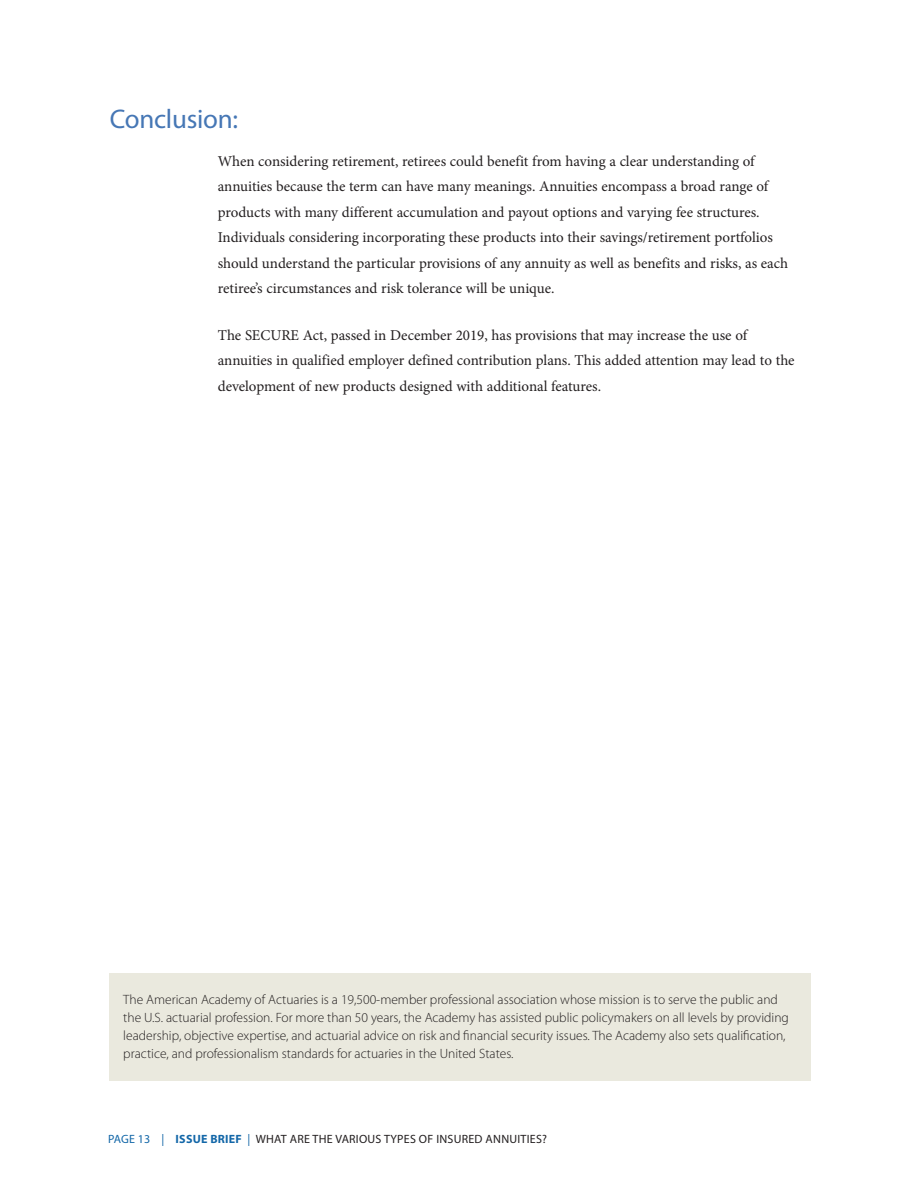
<style>
.page{position:relative;width:918px;height:1188px;background:#fff}
.page>*{position:absolute;margin:0;border:0;box-sizing:border-box;transform-origin:0 0}
.Sub_1_Blueheads{font:27px "Myriad Pro";letter-spacing:-.01em;color:#4677b5}
.text{font:15px/25.5px "Minion Pro";color:#231f20}
.t1{font:300 13.5px/18px "Myriad Pro";color:#231f20}
.t2{font:12px "Myriad Pro";letter-spacing:.02em;color:#231f20}
.s1{color:#1367a8}
.s2{font-weight:700;color:#1367a8}
</style>
<div class="page">
<div style="left:110px;top:974px;width:701px;height:108px;background:#eae9de"></div>
<p class="Sub_1_Blueheads" style="left:110px;top:103px;width:130px">Conclusion:</p>
<p class="text" style="left:218px;top:148px;width:572px">When considering retirement, retirees could benefit from having a clear understanding of annuities because the term can have many meanings. Annuities encompass a broad range of products with many different accumulation and payout options and varying fee structures.<br>Individuals considering incorporating these products into their savings/retirement portfolios should understand the particular provisions of any annuity as well as benefits and risks, as each retiree’s circumstances and risk tolerance will be unique.</p>
<p class="text" style="left:218px;top:322px;width:578px">The SECURE Act, passed in December 2019, has provisions that may increase the use of annuities in qualified employer defined contribution plans. This added attention may lead to the development of new products designed with additional features.</p>
<p class="t1" style="left:123px;top:991px;width:667px">The American Academy of Actuaries is a 19,500-member professional association whose mission is to serve the public and the U.S. actuarial profession. For more than 50 years, the Academy has assisted public policymakers on all levels by providing leadership, objective expertise, and actuarial advice on risk and financial security issues. The Academy also sets qualification, practice, and professionalism standards for actuaries in the United States.</p>
<p class="t2" style="left:108px;top:1132px;width:440px"><span class="s1">PAGE 13 |</span> <span class="s2">ISSUE BRIEF</span> <span class="s1">|</span> WHAT ARE THE VARIOUS TYPES OF INSURED ANNUITIES?</p>
</div>
